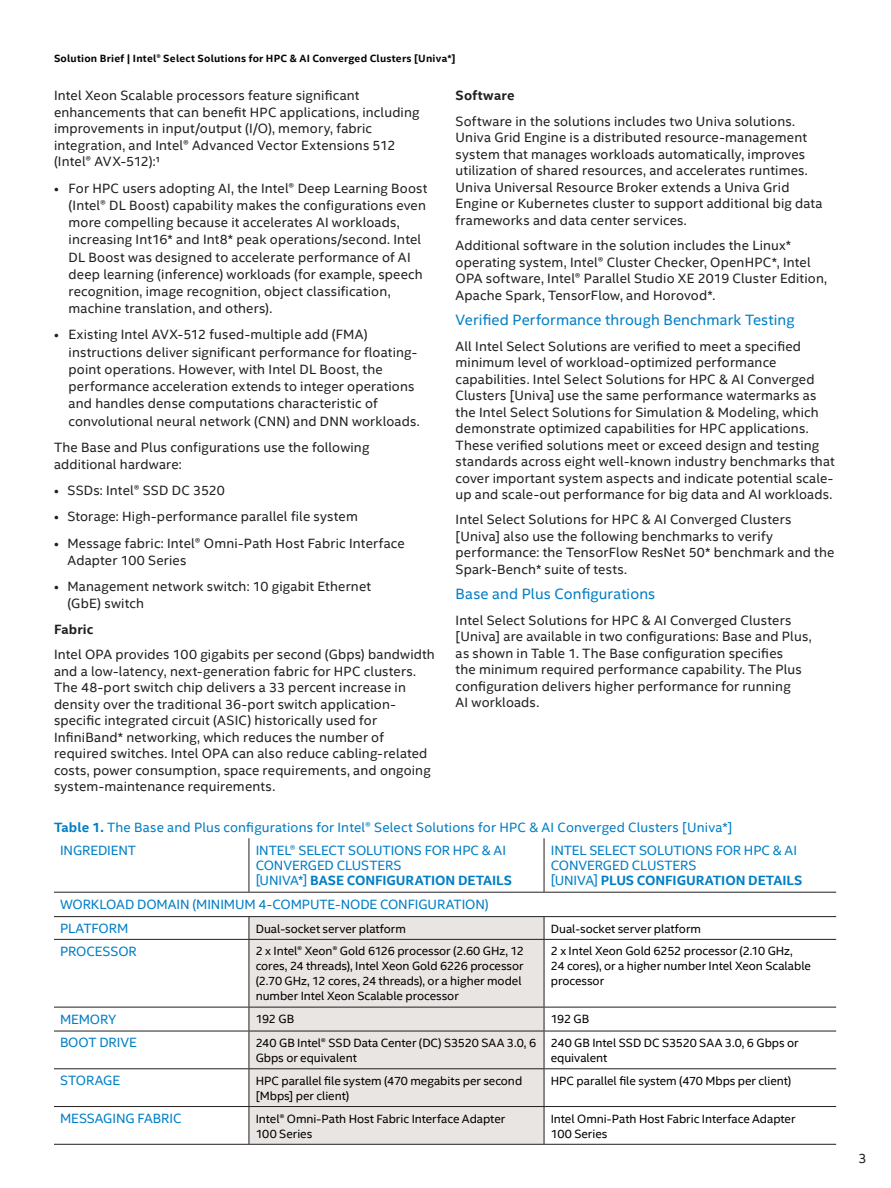
<style>
.page{position:relative;width:891px;height:1188px;background:#fff}
.page>*{position:absolute;margin:0;border:0;box-sizing:border-box;transform-origin:0 0}
.CopyHeaderLvl2{font:15px "Intel Clear";letter-spacing:.005em;color:#007ec5}
.MainCopy___Caption{font:13.5px/16.5px "Intel Clear";letter-spacing:.01em;color:#231f20}
.Table_Header{font:13.5px/15px "Intel Clear";letter-spacing:-.005em;color:#007ec5}
.BulletPoint_1{font:13.5px/17.2px "Intel Clear";letter-spacing:.015em;color:#231f20}
.MainCopy___Caption-2{font:13.5px "Intel Clear";letter-spacing:.01em;color:#007ec5}
.CopyHeaderLvl3{font:700 13.5px "Intel Clear";letter-spacing:.015em;color:#231f20}
.Table_Body{font:12px/15px "Intel Clear";letter-spacing:-.005em;color:#000}
.t1{font:700 10.5px "Intel Clear";letter-spacing:.02em;color:#040503}
.s1{font-weight:700}
</style>
<div class="page">
<div style="left:250px;top:917px;width:294px;height:227px;background:#e8e5e3"></div>
<hr style="left:249px;top:838px;width:1px;height:54px;background:#231f20">
<hr style="left:544px;top:838px;width:1px;height:54px;background:#231f20">
<hr style="left:54px;top:892px;width:195px;height:1px;background:#231f20">
<hr style="left:249px;top:892px;width:295px;height:1px;background:#231f20">
<hr style="left:544px;top:892px;width:292px;height:1px;background:#231f20">
<hr style="left:54px;top:916px;width:195px;height:1px;background:#231f20">
<hr style="left:249px;top:916px;width:295px;height:1px;background:#231f20">
<svg style="left:249px;top:917px;width:1px;height:22px"></svg>
<hr style="left:544px;top:916px;width:292px;height:1px;background:#231f20">
<svg style="left:544px;top:917px;width:1px;height:22px"></svg>
<hr style="left:54px;top:939px;width:195px;height:1px;background:#231f20">
<hr style="left:249px;top:939px;width:295px;height:1px;background:#231f20">
<hr style="left:249px;top:940px;width:1px;height:67px;background:#231f20">
<hr style="left:544px;top:939px;width:292px;height:1px;background:#231f20">
<hr style="left:544px;top:940px;width:1px;height:67px;background:#231f20">
<hr style="left:54px;top:1007px;width:195px;height:1px;background:#231f20">
<hr style="left:249px;top:1007px;width:295px;height:1px;background:#231f20">
<svg style="left:249px;top:1007px;width:1px;height:24px"></svg>
<hr style="left:544px;top:1007px;width:292px;height:1px;background:#231f20">
<svg style="left:544px;top:1007px;width:1px;height:24px"></svg>
<hr style="left:54px;top:1031px;width:195px;height:1px;background:#231f20">
<hr style="left:249px;top:1031px;width:295px;height:1px;background:#231f20">
<hr style="left:249px;top:1031px;width:1px;height:37px;background:#231f20">
<hr style="left:544px;top:1031px;width:292px;height:1px;background:#231f20">
<hr style="left:544px;top:1031px;width:1px;height:37px;background:#231f20">
<hr style="left:54px;top:1068px;width:195px;height:1px;background:#231f20">
<hr style="left:249px;top:1068px;width:295px;height:1px;background:#231f20">
<hr style="left:249px;top:1069px;width:1px;height:37px;background:#231f20">
<hr style="left:544px;top:1068px;width:292px;height:1px;background:#231f20">
<hr style="left:544px;top:1069px;width:1px;height:37px;background:#231f20">
<hr style="left:54px;top:1106px;width:195px;height:1px;background:#231f20">
<hr style="left:249px;top:1106px;width:295px;height:1px;background:#231f20">
<hr style="left:249px;top:1107px;width:1px;height:37px;background:#231f20">
<hr style="left:544px;top:1106px;width:292px;height:1px;background:#231f20">
<hr style="left:544px;top:1107px;width:1px;height:37px;background:#231f20">
<hr style="left:54px;top:1144px;width:195px;height:1px;background:#231f20">
<hr style="left:249px;top:1144px;width:295px;height:1px;background:#231f20">
<hr style="left:544px;top:1144px;width:292px;height:1px;background:#231f20">
<p class="t1" style="left:54px;top:51px;width:403px">Solution Brief | Intel® Select Solutions for HPC &amp; AI Converged Clusters [Univa*]</p>
<p class="MainCopy___Caption" style="left:54px;top:87px;width:367px">Intel Xeon Scalable processors feature significant enhancements that can benefit HPC applications, including improvements in input/output (I/O), memory, fabric integration, and Intel® Advanced Vector Extensions 512 (Intel® AVX-512):1</p>
<p class="MainCopy___Caption" style="left:69px;top:179px;width:360px;line-height:17.2px;text-indent:-15px">• For HPC users adopting AI, the Intel® Deep Learning Boost (Intel® DL Boost) capability makes the configurations even more compelling because it accelerates AI workloads, increasing Int16* and Int8* peak operations/second. Intel DL Boost was designed to accelerate performance of AI deep learning (inference) workloads (for example, speech recognition, image recognition, object classification, machine translation, and others).</p>
<p class="MainCopy___Caption" style="left:69px;top:326px;width:353px;line-height:17.2px;text-indent:-15px">• Existing Intel AVX-512 fused-multiple add (FMA) instructions deliver significant performance for floating&shy;point operations. However, with Intel DL Boost, the performance acceleration extends to integer operations and handles dense computations characteristic of convolutional neural network (CNN) and DNN workloads.</p>
<p class="MainCopy___Caption" style="left:54px;top:438px;width:317px;line-height:17.2px">The Base and Plus configurations use the following additional hardware:</p>
<p class="BulletPoint_1" style="left:54px;top:482px;width:172px">• SSDs: Intel® SSD DC 3520</p>
<p class="BulletPoint_1" style="left:54px;top:508px;width:305px">• Storage: High-performance parallel file system</p>
<p class="BulletPoint_1" style="left:68px;top:534px;width:339px;text-indent:-14px">• Message fabric: Intel® Omni-Path Host Fabric Interface<br>Adapter 100 Series</p>
<p class="BulletPoint_1" style="left:68px;top:577px;width:305px;text-indent:-14px">• Management network switch: 10 gigabit Ethernet (GbE) switch</p>
<p class="CopyHeaderLvl3" style="left:54px;top:620px;width:41px">Fabric</p>
<p class="MainCopy___Caption" style="left:54px;top:646px;width:382px">Intel OPA provides 100 gigabits per second (Gbps) bandwidth and a low-latency, next-generation fabric for HPC clusters.<br>The 48-port switch chip delivers a 33 percent increase in density over the traditional 36-port switch application&shy;specific integrated circuit (ASIC) historically used for InfiniBand* networking, which reduces the number of required switches. Intel OPA can also reduce cabling-related costs, power consumption, space requirements, and ongoing system-maintenance requirements.</p>
<p class="CopyHeaderLvl3" style="left:456px;top:86px;width:60px">Software</p>
<p class="MainCopy___Caption" style="left:456px;top:112px;width:369px">Software in the solutions includes two Univa solutions.<br>Univa Grid Engine is a distributed resource-management system that manages workloads automatically, improves utilization of shared resources, and accelerates runtimes.<br>Univa Universal Resource Broker extends a Univa Grid Engine or Kubernetes cluster to support additional big data frameworks and data center services.</p>
<p class="MainCopy___Caption" style="left:456px;top:237px;width:373px">Additional software in the solution includes the Linux* operating system, Intel® Cluster Checker, OpenHPC*, Intel OPA software, Intel® Parallel Studio XE 2019 Cluster Edition, Apache Spark, TensorFlow, and Horovod*.</p>
<p class="CopyHeaderLvl2" style="left:456px;top:310px;width:341px">Verified Performance through Benchmark Testing</p>
<p class="MainCopy___Caption" style="left:456px;top:337px;width:381px">All Intel Select Solutions are verified to meet a specified minimum level of workload-optimized performance capabilities. Intel Select Solutions for HPC &amp; AI Converged Clusters [Univa] use the same performance watermarks as the Intel Select Solutions for Simulation &amp; Modeling, which demonstrate optimized capabilities for HPC applications.<br>These verified solutions meet or exceed design and testing standards across eight well-known industry benchmarks that cover important system aspects and indicate potential scale&shy;up and scale-out performance for big data and AI workloads.</p>
<p class="MainCopy___Caption" style="left:456px;top:511px;width:380px">Intel Select Solutions for HPC &amp; AI Converged Clusters [Univa] also use the following benchmarks to verify performance: the TensorFlow ResNet 50* benchmark and the Spark-Bench* suite of tests.</p>
<p class="CopyHeaderLvl2" style="left:456px;top:584px;width:201px">Base and Plus Configurations</p>
<p class="MainCopy___Caption" style="left:456px;top:611px;width:358px">Intel Select Solutions for HPC &amp; AI Converged Clusters [Univa] are available in two configurations: Base and Plus, as shown in Table 1. The Base configuration specifies<br>the minimum required performance capability. The Plus configuration delivers higher performance for running<br>AI workloads.</p>
<p class="MainCopy___Caption-2" style="left:54px;top:818px;width:680px"><span class="s1">Table 1.</span> The Base and Plus configurations for Intel® Select Solutions for HPC &amp; AI Converged Clusters [Univa*]</p>
<p class="Table_Header" style="left:60px;top:842px;width:78px">INGREDIENT</p>
<p class="Table_Header" style="left:256px;top:843px;width:258px">INTEL® SELECT SOLUTIONS FOR HPC &amp; AI<br>CONVERGED CLUSTERS<br>[UNIVA*] <span class="s1">BASE CONFIGURATION DETAILS</span></p>
<p class="Table_Header" style="left:551px;top:843px;width:253px">INTEL SELECT SOLUTIONS FOR HPC &amp; AI<br>CONVERGED CLUSTERS<br>[UNIVA] <span class="s1">PLUS CONFIGURATION DETAILS</span></p>
<p class="Table_Header" style="left:60px;top:896px;width:430px">WORKLOAD DOMAIN (MINIMUM 4-COMPUTE-NODE CONFIGURATION)</p>
<p class="Table_Header" style="left:60px;top:920px;width:70px">PLATFORM</p>
<p class="Table_Body" style="left:256px;top:921px;width:152px">Dual-socket server platform</p>
<p class="Table_Body" style="left:551px;top:921px;width:152px">Dual-socket server platform</p>
<p class="Table_Header" style="left:60px;top:943px;width:78px">PROCESSOR</p>
<p class="Table_Body" style="left:256px;top:943px;width:270px">2 x Intel® Xeon® Gold 6126 processor (2.60 GHz, 12 cores, 24 threads), Intel Xeon Gold 6226 processor (2.70 GHz, 12 cores, 24 threads), or a higher model number Intel Xeon Scalable processor</p>
<p class="Table_Body" style="left:551px;top:943px;width:262px">2 x Intel Xeon Gold 6252 processor (2.10 GHz,<br>24 cores), or a higher number Intel Xeon Scalable processor</p>
<p class="Table_Header" style="left:60px;top:1011px;width:58px">MEMORY</p>
<p class="Table_Body" style="left:256px;top:1011px;width:40px">192 GB</p>
<p class="Table_Body" style="left:551px;top:1011px;width:40px">192 GB</p>
<p class="Table_Header" style="left:60px;top:1035px;width:79px">BOOT DRIVE</p>
<p class="Table_Body" style="left:256px;top:1035px;width:282px">240 GB Intel® SSD Data Center (DC) S3520 SAA 3.0, 6<br>Gbps or equivalent</p>
<p class="Table_Body" style="left:551px;top:1035px;width:249px">240 GB Intel SSD DC S3520 SAA 3.0, 6 Gbps or equivalent</p>
<p class="Table_Header" style="left:60px;top:1073px;width:62px">STORAGE</p>
<p class="Table_Body" style="left:256px;top:1073px;width:268px">HPC parallel file system (470 megabits per second [Mbps] per client)</p>
<p class="Table_Body" style="left:551px;top:1073px;width:242px">HPC parallel file system (470 Mbps per client)</p>
<p class="Table_Header" style="left:60px;top:1110px;width:123px">MESSAGING FABRIC</p>
<p class="Table_Body" style="left:256px;top:1110px;width:251px">Intel® Omni-Path Host Fabric Interface Adapter<br>100 Series</p>
<p class="Table_Body" style="left:551px;top:1110px;width:246px">Intel Omni-Path Host Fabric Interface Adapter<br>100 Series</p>
<p class="MainCopy___Caption" style="left:858px;top:1150px;width:10px">3</p>
</div>
